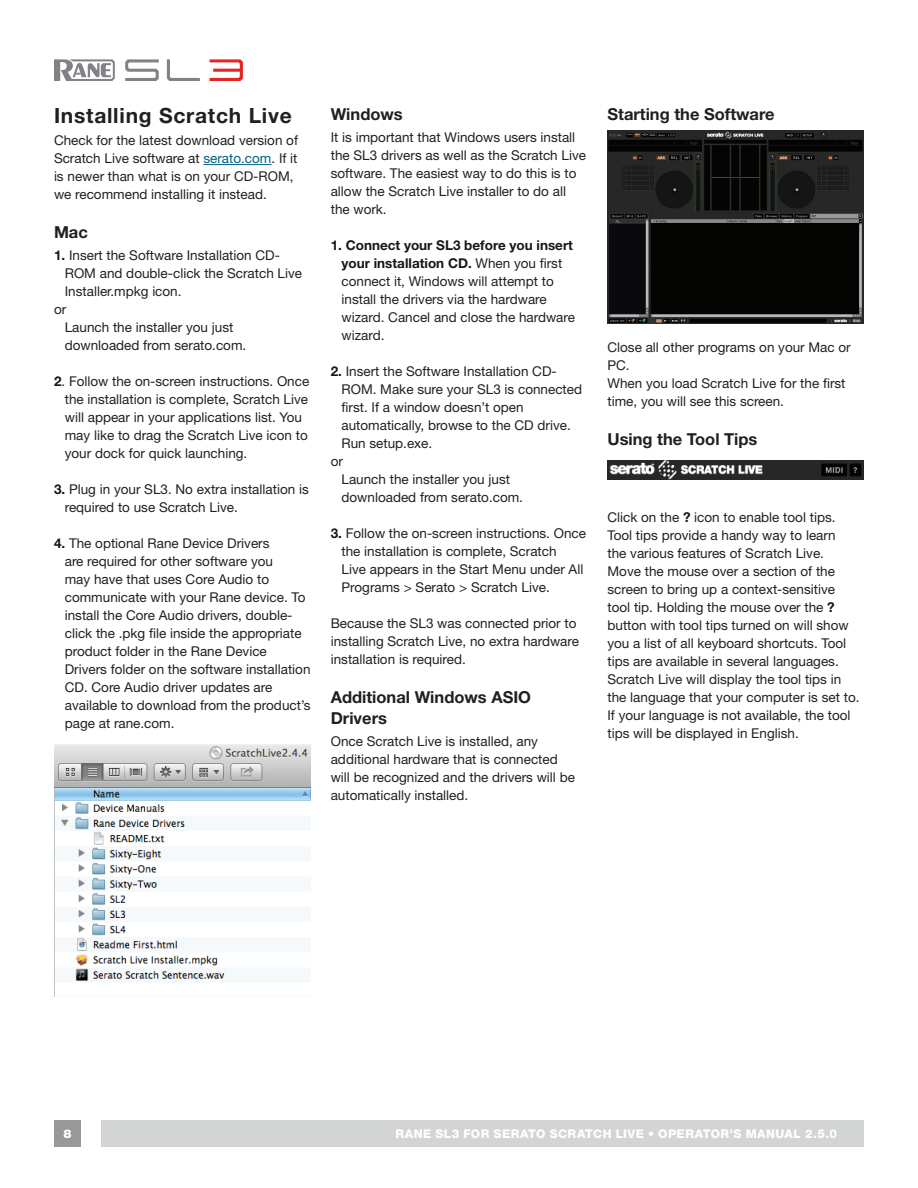
<style>
.page{position:relative;width:918px;height:1188px;background:#fff}
.page>*{position:absolute;margin:0;border:0;box-sizing:border-box;transform-origin:0 0}
.t1{font:700 21px "Helvetica Neue LT Std";letter-spacing:.035em;color:#231f20}
.t2{font:700 16.5px/21px "Helvetica Neue LT Std";color:#231f20}
.t3{font:13.5px/18px "Helvetica Neue LT Std";color:#231f20}
.t4{font:800 12px "Helvetica Neue LT Std";letter-spacing:.04em;color:#fff}
.t5{font:900 12px "Helvetica Neue LT Std";color:#fff}
.s1{color:#006184}
.s2{font-weight:700;color:#181717}
</style>
<div class="page">
<div style="left:101px;top:1120px;width:763px;height:28px;background:#d3d4d4"></div>
<div style="left:54px;top:1120px;width:27px;height:28px;background:#979898"></div>
<svg style="left:125px;top:59px;width:34px;height:22px"></svg>
<svg style="left:167px;top:59px;width:33px;height:22px"></svg>
<svg style="left:54px;top:59px;width:61px;height:22px"></svg>
<svg style="left:210px;top:59px;width:33px;height:22px"></svg>
<img style="left:608px;top:131px;width:256px;height:192px">
<img style="left:608px;top:460px;width:256px;height:19px">
<hr style="left:203px;top:164px;width:69px;height:1px;background:#006184">
<img style="left:54px;top:744px;width:256px;height:253px">
<h1 class="t1" style="left:54px;top:103px;width:239px">Installing Scratch Live</h1>
<p class="t3" style="left:54px;top:131px;width:246px">Check for the latest download version of Scratch Live software at <span class="s1">serato.com</span>. If it is newer than what is on your CD-ROM, we recommend installing it instead.</p>
<p class="t2" style="left:54px;top:222px;width:35px">Mac</p>
<p class="t3" style="left:54px;top:247px;width:228px"><span class="s2">1.</span> Insert the Software Installation CD-</p>
<p class="t3" style="left:65px;top:265px;width:239px">ROM and double-click the Scratch Live</p>
<p class="t3" style="left:65px;top:283px;width:118px">Installer.mpkg icon.</p>
<p class="t3" style="left:54px;top:301px;width:14px">or</p>
<p class="t3" style="left:65px;top:318px;width:170px">Launch the installer you just</p>
<p class="t3" style="left:65px;top:336px;width:183px">downloaded from serato.com.</p>
<p class="t3" style="left:65px;top:372px;width:246px;text-indent:-11px"><span class="s2">2</span>. Follow the on-screen instructions. Once the installation is complete, Scratch Live will appear in your applications list. You may like to drag the Scratch Live icon to your dock for quick launching.</p>
<p class="t3" style="left:65px;top:480px;width:245px;text-indent:-11px"><span class="s2">3.</span> Plug in your SL3. No extra installation is required to use Scratch Live.</p>
<p class="t3" style="left:65px;top:534px;width:247px;text-indent:-11px"><span class="s2">4.</span> The optional Rane Device Drivers<br>are required for other software you<br>may have that uses Core Audio to communicate with your Rane device. To install the Core Audio drivers, double&shy;click the .pkg file inside the appropriate product folder in the Rane Device Drivers folder on the software installation CD. Core Audio driver updates are available to download from the product’s page at rane.com.</p>
<p class="t2" style="left:331px;top:103px;width:74px">Windows</p>
<p class="t3" style="left:331px;top:128px;width:257px">It is important that Windows users install the SL3 drivers as well as the Scratch Live software. The easiest way to do this is to allow the Scratch Live installer to do all the work.</p>
<p class="t3" style="left:342px;top:236px;width:235px;text-indent:-11px"><span class="s2">1. Connect your SL3 before you insert your installation CD.</span> When you first connect it, Windows will attempt to install the drivers via the hardware wizard. Cancel and close the hardware wizard.</p>
<p class="t3" style="left:331px;top:362px;width:228px"><span class="s2">2.</span> Insert the Software Installation CD-</p>
<p class="t3" style="left:342px;top:380px;width:242px">ROM. Make sure your SL3 is connected</p>
<p class="t3" style="left:342px;top:398px;width:184px">first. If a window doesn’t open</p>
<p class="t3" style="left:342px;top:416px;width:231px">automatically, browse to the CD drive.</p>
<p class="t3" style="left:342px;top:434px;width:92px">Run setup.exe.</p>
<p class="t3" style="left:331px;top:452px;width:14px">or</p>
<p class="t3" style="left:342px;top:470px;width:170px">Launch the installer you just</p>
<p class="t3" style="left:342px;top:488px;width:183px">downloaded from serato.com.</p>
<p class="t3" style="left:342px;top:524px;width:246px;text-indent:-11px"><span class="s2">3.</span> Follow the on-screen instructions. Once the installation is complete, Scratch<br>Live appears in the Start Menu under All Programs &gt; Serato &gt; Scratch Live.</p>
<p class="t3" style="left:331px;top:614px;width:250px">Because the SL3 was connected prior to installing Scratch Live, no extra hardware installation is required.</p>
<p class="t2" style="left:331px;top:686px;width:202px">Additional Windows ASIO<br>Drivers</p>
<p class="t3" style="left:331px;top:732px;width:246px">Once Scratch Live is installed, any additional hardware that is connected will be recognized and the drivers will be automatically installed.</p>
<p class="t2" style="left:608px;top:103px;width:169px">Starting the Software</p>
<p class="t3" style="left:608px;top:338px;width:245px">Close all other programs on your Mac or<br>PC.<br>When you load Scratch Live for the first time, you will see this screen.</p>
<p class="t2" style="left:608px;top:429px;width:151px">Using the Tool Tips</p>
<p class="t3" style="left:608px;top:508px;width:254px">Click on the <span class="s2">?</span> icon to enable tool tips.<br>Tool tips provide a handy way to learn<br>the various features of Scratch Live.<br>Move the mouse over a section of the screen to bring up a context-sensitive tool tip. Holding the mouse over the <span class="s2">? </span>button with tool tips turned on will show you a list of all keyboard shortcuts. Tool tips are available in several languages.<br>Scratch Live will display the tool tips in the language that your computer is set to.<br>If your language is not available, the tool tips will be displayed in English.</p>
<p class="t5" style="left:63px;top:1127px;width:10px">8</p>
<p class="t4" style="left:395px;top:1127px;width:443px">RANE SL3 FOR SERATO SCRATCH LIVE • OPERATOR’S MANUAL 2.5.0</p>
</div>
